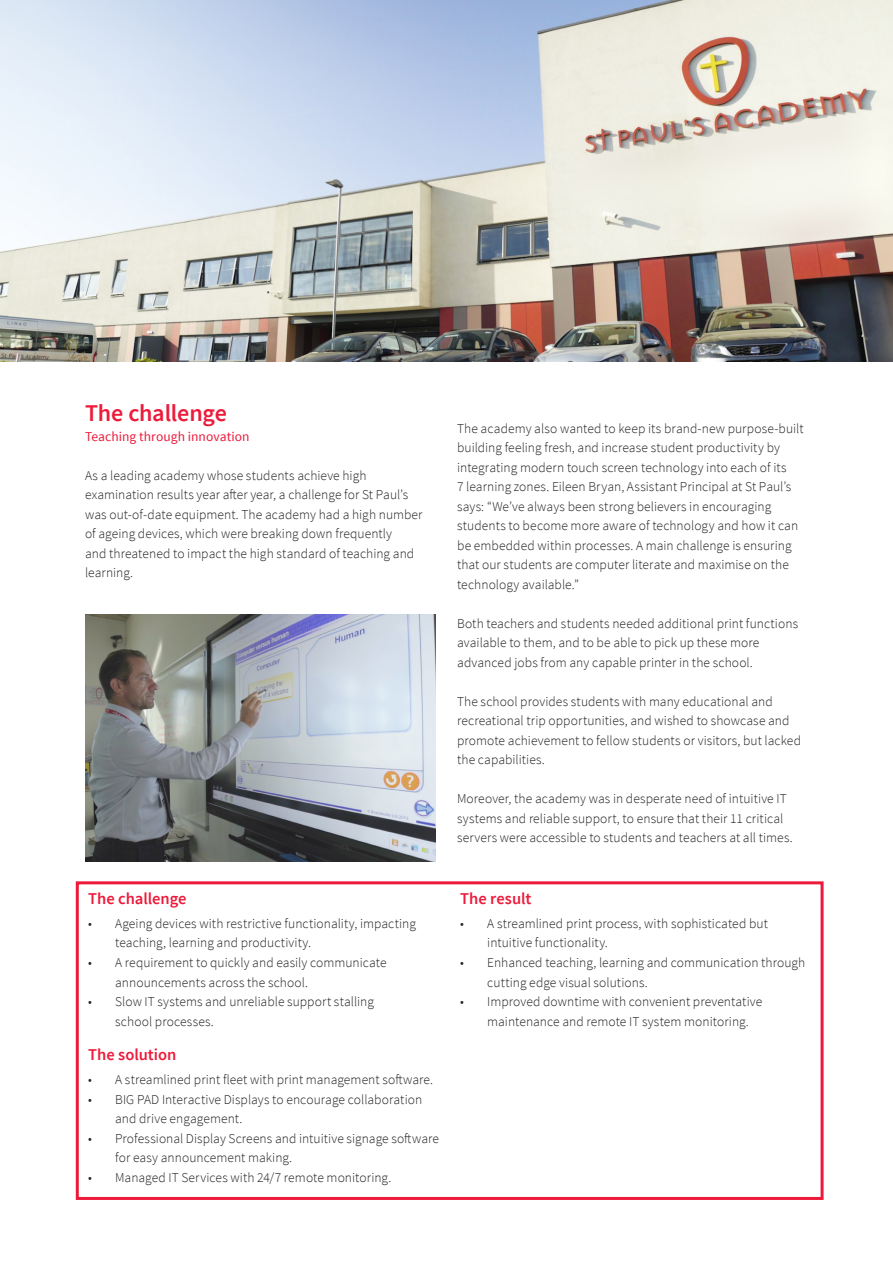
<style>
.page{position:relative;width:893px;height:1263px;background:#fff}
.page>*{position:absolute;margin:0;border:0;box-sizing:border-box;transform-origin:0 0}
.t1{font:600 24px "Source Sans Pro";letter-spacing:-.01em;color:#ed1a3a}
.t2{font:600 16.5px "Source Sans Pro";color:#ed1a3a}
.t3{font:300 13.5px/19.5px "Source Sans Pro";letter-spacing:.005em;color:#231f20}
.t4{font:13.5px "Source Sans Pro";letter-spacing:.005em;color:#ed1a3a}
</style>
<div class="page">
<div style="left:76px;top:881px;width:748px;height:319px;border:3px solid #ed1a3a"></div>
<img style="left:0;top:0;width:893px;height:361px">
<img style="left:85px;top:614px;width:351px;height:247px">
<p class="t1" style="left:85px;top:398px;width:143px">The challenge</p>
<p class="t4" style="left:85px;top:428px;width:166px">Teaching through innovation</p>
<p class="t3" style="left:85px;top:466px;width:339px">As a leading academy whose students achieve high examination results year after year, a challenge for St Paul’s was out-of-date equipment. The academy had a high number of ageing devices, which were breaking down frequently<br>and threatened to impact the high standard of teaching and learning.</p>
<p class="t3" style="left:457px;top:419px;width:348px">The academy also wanted to keep its brand-new purpose-built building feeling fresh, and increase student productivity by integrating modern touch screen technology into each of its<br>7 learning zones. Eileen Bryan, Assistant Principal at St Paul’s says: “We’ve always been strong believers in encouraging students to become more aware of technology and how it can be embedded within processes. A main challenge is ensuring that our students are computer literate and maximise on the technology available.”</p>
<p class="t3" style="left:457px;top:614px;width:342px">Both teachers and students needed additional print functions available to them, and to be able to pick up these more advanced jobs from any capable printer in the school.</p>
<p class="t3" style="left:457px;top:692px;width:345px">The school provides students with many educational and recreational trip opportunities, and wished to showcase and promote achievement to fellow students or visitors, but lacked the capabilities.</p>
<p class="t3" style="left:457px;top:789px;width:337px">Moreover, the academy was in desperate need of intuitive IT systems and reliable support, to ensure that their 11 critical servers were accessible to students and teachers at all times.</p>
<p class="t2" style="left:88px;top:888px;width:100px">The challenge</p>
<p class="t3" style="left:115px;top:914px;width:302px;text-indent:-27px">• Ageing devices with restrictive functionality, impacting teaching, learning and productivity.</p>
<p class="t3" style="left:115px;top:953px;width:273px;text-indent:-27px">• A requirement to quickly and easily communicate announcements across the school.</p>
<p class="t3" style="left:115px;top:992px;width:260px;text-indent:-27px">• Slow IT systems and unreliable support stalling school processes.</p>
<p class="t2" style="left:88px;top:1044px;width:90px">The solution</p>
<p class="t3" style="left:88px;top:1070px;width:346px">• A streamlined print fleet with print management software.</p>
<p class="t3" style="left:115px;top:1089px;width:309px;text-indent:-27px">• BIG PAD Interactive Displays to encourage collaboration and drive engagement.</p>
<p class="t3" style="left:115px;top:1128px;width:325px;text-indent:-27px">• Professional Display Screens and intuitive signage software for easy announcement making.</p>
<p class="t3" style="left:88px;top:1167px;width:305px">• Managed IT Services with 24/7 remote monitoring.</p>
<p class="t2" style="left:460px;top:888px;width:73px">The result</p>
<p class="t3" style="left:487px;top:914px;width:282px;text-indent:-27px">• A streamlined print process, with sophisticated but intuitive functionality.</p>
<p class="t3" style="left:487px;top:953px;width:320px;text-indent:-27px">• Enhanced teaching, learning and communication through cutting edge visual solutions.</p>
<p class="t3" style="left:487px;top:992px;width:277px;text-indent:-27px">• Improved downtime with convenient preventative maintenance and remote IT system monitoring.</p>
</div>
